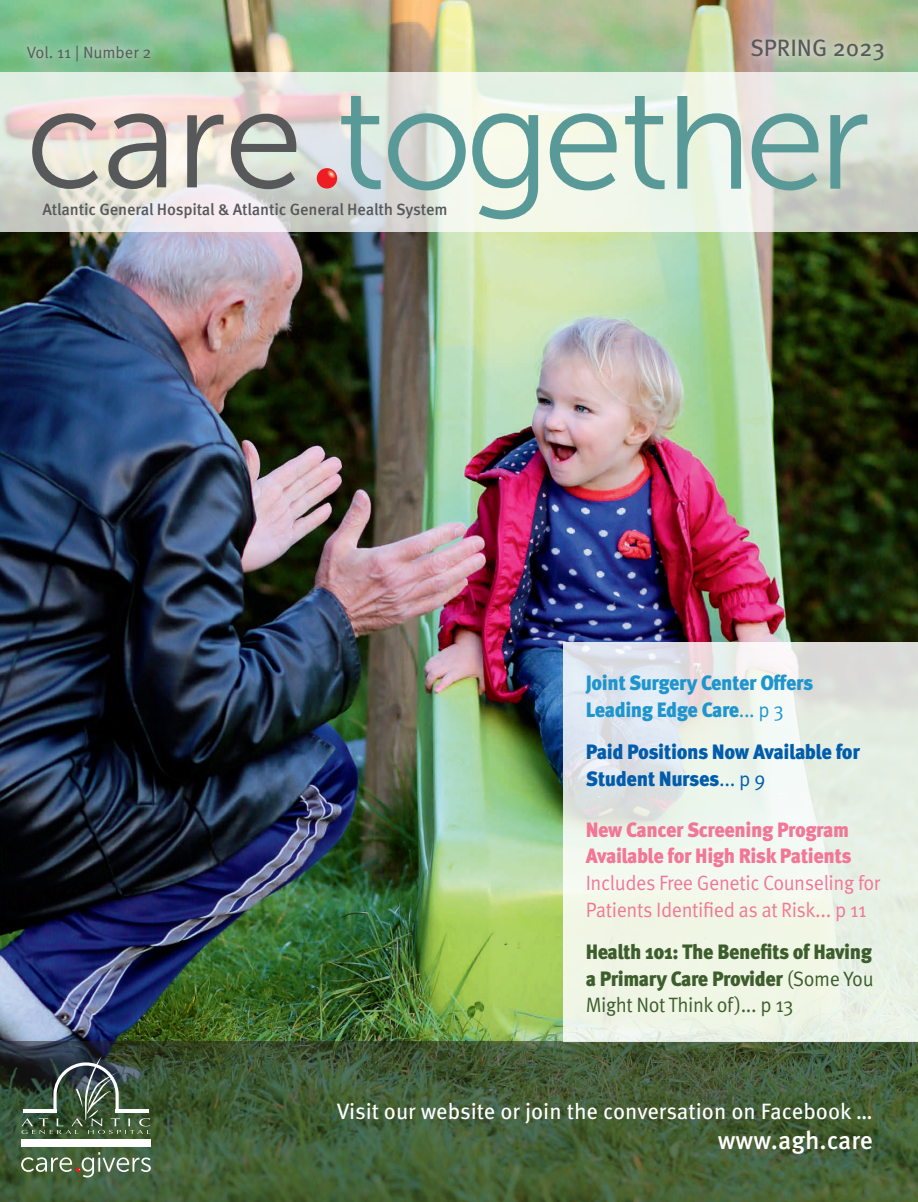
<style>
.page{position:relative;width:918px;height:1202px;background:#fff}
.page>*{position:absolute;margin:0;border:0;box-sizing:border-box;transform-origin:0 0}
.t1{font:500 25.2px "Meta OT";color:#fff}
.t2{font:23.7px "Meta OT";color:#57585a}
.t3{font:22.2px "Meta OT";color:#fff}
.t4{font:20.7px/26.7px "Meta OT Norm";letter-spacing:-.02em;color:#f27796;scale:.95 1}
.t5{font:900 20.7px/26.7px "Meta OT";letter-spacing:-.02em;color:#3c5d2c;scale:.95 1}
.t6{font:900 20.7px/26.7px "Meta OT";letter-spacing:-.02em;color:#f27796;scale:.95 1}
.t7{font:900 20.7px/26.7px "Meta OT";letter-spacing:-.02em;color:#015dab;scale:.96 1}
.t8{font:900 20.7px/26.7px "Meta OT";letter-spacing:-.02em;color:#1f95ce;scale:.95 1}
.t9{font:20.7px "Meta OT Norm";letter-spacing:-.02em;color:#3c5d2c;scale:.95 1}
.t10{font:500 16.35px "Meta OT";letter-spacing:-.01em;color:#57585a}
.t11{font:16.35px "Meta OT Norm";letter-spacing:-.005em;color:#57585a}
.s1{font-family:"Meta OT Norm";font-weight:400}
</style>
<div class="page">
<img style="left:0;top:0;width:918px;height:1041px">
<svg style="left:0;top:72px;width:918px;height:159px;background:#e2e5dd"></svg>
<svg style="left:0;top:1041px;width:918px;height:161px;background:#435c37"></svg>
<svg style="left:32px;top:113px;width:66px;height:76px;background:#bfb8b2"></svg>
<svg style="left:108px;top:113px;width:58px;height:76px;background:#aaa49f"></svg>
<svg style="left:187px;top:115px;width:36px;height:72px;background:#b2b0a8"></svg>
<svg style="left:231px;top:114px;width:65px;height:75px;background:#a6a8a3"></svg>
<div style="left:317px;top:168px;width:20px;height:20px;background:#ee1d23;border-radius:50%"></div>
<svg style="left:326px;top:97px;width:55px;height:92px;background:#bec9c9"></svg>
<svg style="left:388px;top:113px;width:78px;height:77px;background:#b2cac5"></svg>
<svg style="left:472px;top:113px;width:66px;height:106px;background:#b8d3c8"></svg>
<svg style="left:550px;top:113px;width:67px;height:77px;background:#b6d2c8"></svg>
<svg style="left:625px;top:97px;width:40px;height:92px;background:#bad6cd"></svg>
<svg style="left:677px;top:97px;width:64px;height:92px"></svg>
<svg style="left:752px;top:113px;width:67px;height:77px;background:#aac6c1"></svg>
<svg style="left:830px;top:114px;width:37px;height:75px;background:#a7c4bd"></svg>
<div style="left:21px;top:1139px;width:130px;height:7px;background:#fff"></div>
<img style="left:22px;top:1057px;width:128px;height:77px">
<svg style="left:21px;top:1152px;width:130px;height:25px;background:#677e5f"></svg>
<svg style="left:563px;top:642px;width:355px;height:399px;fill:#ecf3e5"></svg>
<div style="left:19px;top:37px;width:140px;height:32px;background:#fff;opacity:.75"></div>
<div style="left:742px;top:31px;width:151px;height:39px;background:#fff;opacity:.75"></div>
<p class="t11" style="left:27px;top:42px;width:126px">Vol. 11 | Number 2</p>
<p class="t2" style="left:750px;top:34px;width:136px">SPRING 2023</p>
<p class="t10" style="left:42px;top:199px;width:407px">Atlantic General Hospital &amp; Atlantic General Health System</p>
<p class="t8" style="left:586px;top:670px;width:241px">Joint Surgery Center Offers<br>Leading Edge Care<span class="s1">... p 3</span></p>
<p class="t7" style="left:586px;top:739px;width:287px">Paid Positions Now Available for<br>Student Nurses<span class="s1">... p 9</span></p>
<p class="t6" style="left:586px;top:817px;width:282px">New Cancer Screening Program<br>Available for High Risk Patients</p>
<p class="t4" style="left:586px;top:869px;width:312px">Includes Free Genetic Counseling for<br>Patients Identified as at Risk... p 11</p>
<p class="t5" style="left:586px;top:939px;width:305px">Health 101: The Benefits of Having a Primary Care Provider <span class="s1">(Some You</span></p>
<p class="t9" style="left:586px;top:992px;width:220px">Might Not Think of)... p 13</p>
<p class="t3" style="left:337px;top:1098px;width:538px">Visit our website or join the conversation on Facebook …</p>
<p class="t1" style="left:718px;top:1124px;width:157px">www.agh.care</p>
</div>
